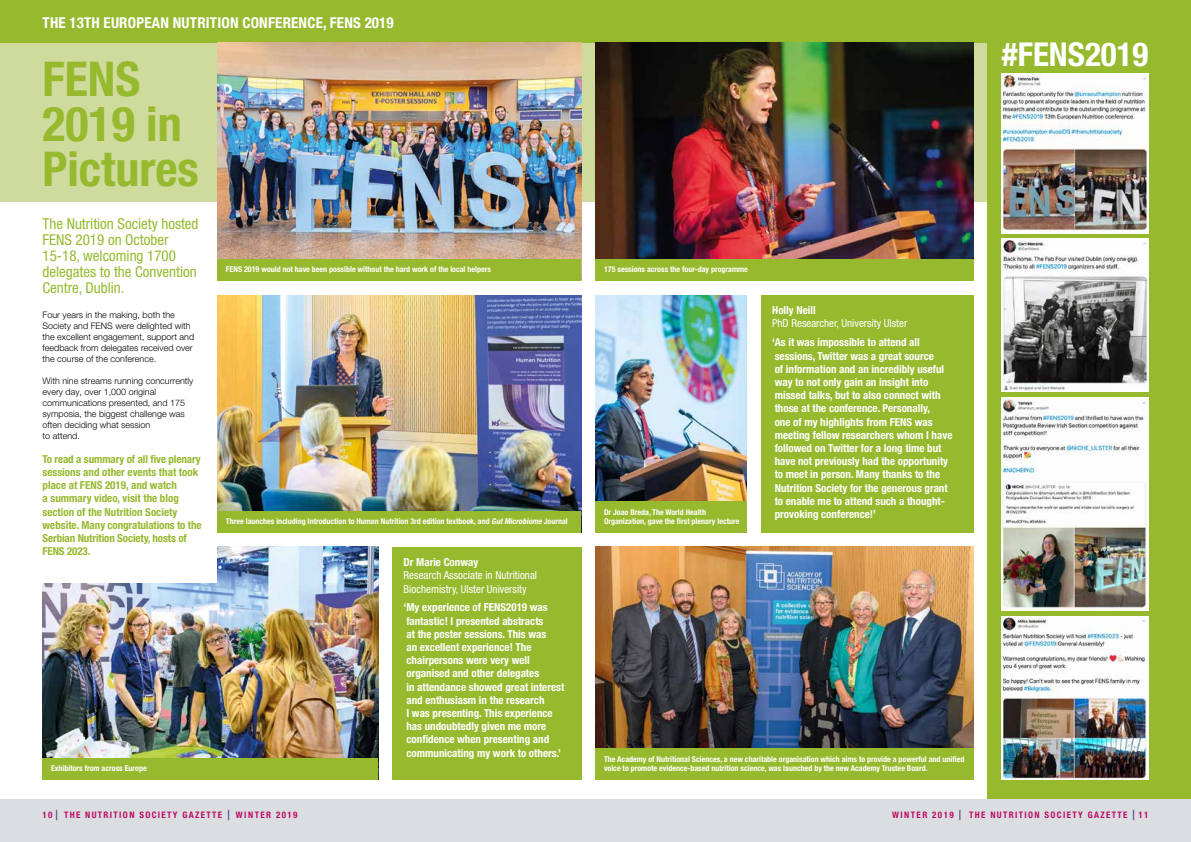
<style>
.page{position:relative;width:1191px;height:842px;background:#fff}
.page>*{position:absolute;margin:0;border:0;box-sizing:border-box;transform-origin:0 0}
.t1{font:700 condensed 48px/45px "Helvetica Neue";color:#96b92e}
.t2{font:700 condensed 33px "Helvetica Neue";color:#fff}
.t3{font:condensed 15px/16px "Helvetica Neue";color:#96b92e}
.t4{font:700 condensed 15px "Helvetica Neue";letter-spacing:.015em;color:#fff}
.t5{font:700 condensed 11px/13.2px "Helvetica Neue";color:#fff}
.t6{font:700 condensed 11px/13.2px "Helvetica Neue";color:#96b92e}
.t7{font:condensed 11px/13.2px "Helvetica Neue";color:#fff}
.t8{font:300 9px/11px "Helvetica Neue";color:#000}
.t9{font:700 condensed 9px "Helvetica Neue";letter-spacing:.15em;color:#bc0c65}
.t10{font:700 condensed 8px/9.6px "Helvetica Neue";color:#fff}
.s1{font-style:italic}
.s2{font-weight:400;font-size:14px;color:#493388}
</style>
<div class="page">
<div style="left:0;top:799px;width:1191px;height:43px;background:#dbdee1"></div>
<div style="left:0;top:0;width:1191px;height:201px;background:#cedb9d"></div>
<div style="left:0;top:0;width:1191px;height:43px;background:#96b92e"></div>
<div style="left:392px;top:547px;width:189px;height:233px;background:#96b92e"></div>
<img style="left:217px;top:43px;width:364px;height:216px">
<img style="left:595px;top:295px;width:151px;height:206px">
<img style="left:217px;top:295px;width:364px;height:216px">
<img style="left:595px;top:43px;width:378px;height:216px">
<img style="left:43px;top:547px;width:335px;height:211px">
<img style="left:595px;top:547px;width:378px;height:201px">
<div style="left:761px;top:295px;width:212px;height:238px;background:#96b92e"></div>
<div style="left:217px;top:259px;width:364px;height:22px;background:#96b92e"></div>
<div style="left:595px;top:259px;width:378px;height:22px;background:#96b92e"></div>
<div style="left:595px;top:501px;width:151px;height:32px;background:#96b92e"></div>
<div style="left:217px;top:511px;width:364px;height:22px;background:#96b92e"></div>
<div style="left:43px;top:758px;width:335px;height:22px;background:#96b92e"></div>
<div style="left:595px;top:748px;width:378px;height:32px;background:#96b92e"></div>
<div style="left:43px;top:218px;width:174px;height:364px;background:#fff"></div>
<div style="left:987px;top:43px;width:204px;height:756px;background:#96b92e"></div>
<img style="left:1002px;top:73px;width:146px;height:160px">
<img style="left:1002px;top:239px;width:146px;height:153px">
<img style="left:1002px;top:398px;width:146px;height:212px">
<img style="left:1002px;top:616px;width:146px;height:164px">
<h3 class="t4" style="left:43px;top:13px;width:352px">THE 13TH EUROPEAN NUTRITION CONFERENCE, FENS 2019</h3>
<h1 class="t1" style="left:43px;top:55px;width:158px">FENS<br>2019 in<br>Pictures</h1>
<h3 class="t3" style="left:43px;top:216px;width:158px">The Nutrition Society hosted<br>FENS 2019 on October<br>15-18, welcoming 1700 delegates to the Convention<br>Centre, Dublin.</h3>
<p class="t8" style="left:43px;top:309px;width:153px">Four years in the making, both the Society and FENS were delighted with the excellent engagement, support and feedback from delegates received over the course of the conference.</p>
<p class="t8" style="left:43px;top:375px;width:152px">With nine streams running concurrently every day, over 1,000 original communications presented, and 175 symposia, the biggest challenge was often deciding what session<br>to attend.</p>
<p class="t6" style="left:43px;top:452px;width:161px">To read a summary of all five plenary sessions and other events that took place at FENS 2019, and watch<br>a summary video, visit the blog section of the Nutrition Society website. Many congratulations to the<br>Serbian Nutrition Society, hosts of<br>FENS 2023.</p>
<p class="t10" style="left:226px;top:264px;width:267px">FENS 2019 would not have been possible without the hard work of the local helpers</p>
<p class="t10" style="left:604px;top:264px;width:145px">175 sessions across the four-day programme</p>
<p class="t10" style="left:604px;top:506px;width:103px">Dr Joao Breda, The World Health</p>
<p class="t10" style="left:226px;top:516px;width:343px">Three launches including Introduction to Human Nutrition 3rd edition textbook, and <span class="s1">GutMicrobiome</span>Journal</p>
<p class="t10" style="left:604px;top:516px;width:137px">Organization, gave the first plenary lecture</p>
<p class="t5" style="left:772px;top:304px;width:45px">Holly Neill</p>
<p class="t7" style="left:772px;top:317px;width:136px">PhD Researcher, University Ulster</p>
<p class="t5" style="left:772px;top:336px;width:182px">‘As it was impossible to attend all sessions, Twitter was a great source<br>of information and an incredibly useful way to not only gain an insight into missed talks, but to also connect with those at the conference. Personally,<br>one of my highlights from FENS was meeting fellow researchers whom I have followed on Twitter for a long time but have not previously had the opportunity to meet in person. Many thanks to the Nutrition Society for the generous grant to enable me to attend such a thought&shy;provoking conference!’</p>
<p class="t5" style="left:403px;top:555px;width:76px">Dr Marie Conway</p>
<p class="t7" style="left:403px;top:569px;width:135px">Research Associate in Nutritional<br>Biochemistry, Ulster University</p>
<p class="t5" style="left:403px;top:601px;width:162px">‘My experience of FENS2019 was fantastic! I presented abstracts<br>at the poster sessions. This was<br>an excellent experience! The chairpersons were very well organised and other delegates<br>in attendance showed great interest and enthusiasm in the research<br>I was presenting. This experience has undoubtedly given me more confidence when presenting and communicating my work to others.’</p>
<p class="t10" style="left:51px;top:763px;width:97px">Exhibitors from across Europe</p>
<p class="t10" style="left:604px;top:753px;width:362px">The Academy of Nutritional Sciences, a new charitable organisation which aims to provide a powerful and unified voice to promote evidence-based nutrition science, was launched by the new Academy Trustee Board.</p>
<h2 class="t2" style="left:1002px;top:34px;width:148px">#FENS2019</h2>
<p class="t9" style="left:43px;top:809px;width:256px">10 <span class="s2">|</span> THE NUTRITION SOCIETY GAZETTE <span class="s2">|</span> WINTER 2019</p>
<p class="t9" style="left:892px;top:809px;width:258px">WINTER 2019 <span class="s2">|</span> THE NUTRITION SOCIETY GAZETTE <span class="s2">|</span> 11</p>
</div>
